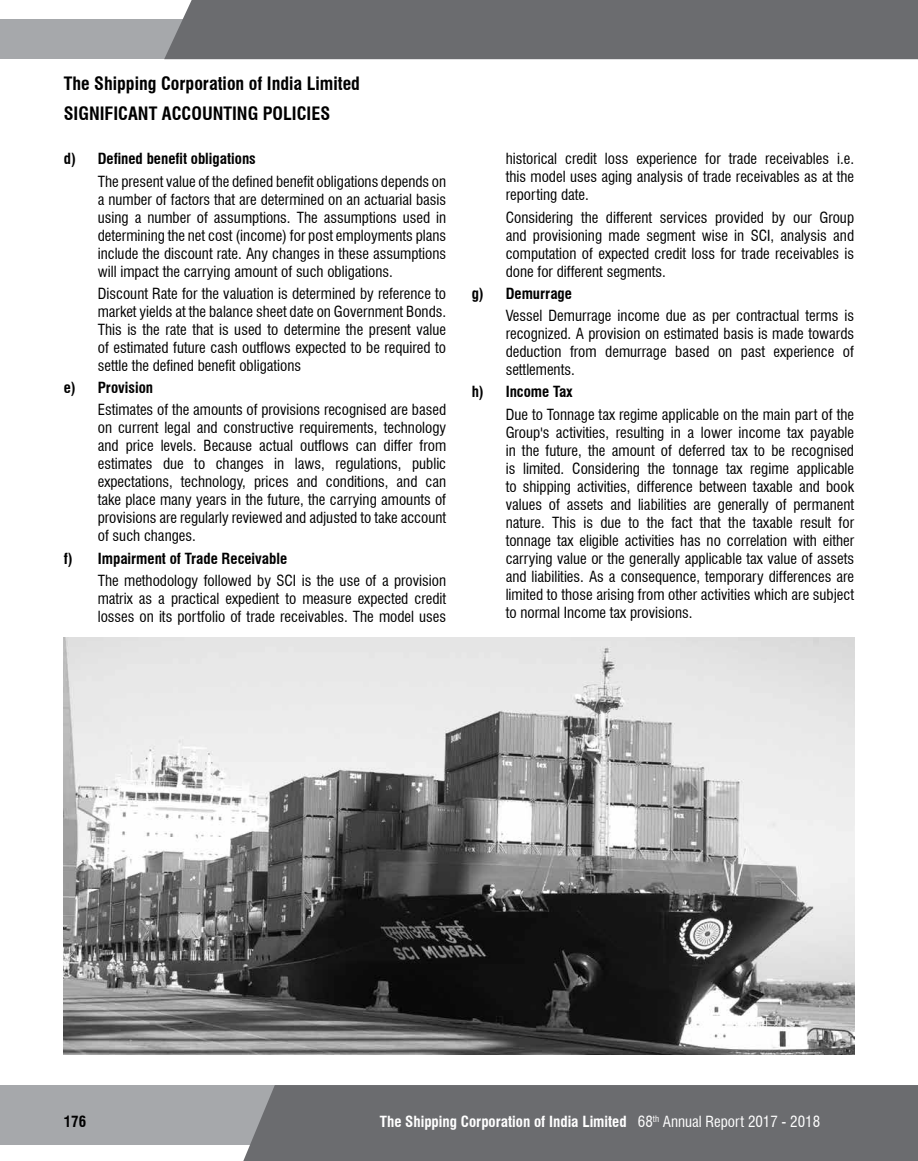
<style>
.page{position:relative;width:918px;height:1161px;background:#fff}
.page>*{position:absolute;margin:0;border:0;box-sizing:border-box;transform-origin:0 0}
.t1{font:700 condensed 18px/29.7px "Swiss 721 BT";color:#000}
.t2{font:condensed 15px/18px "Swiss 721 BT";color:#000;text-align:justify}
.t3{font:700 condensed 15px "Swiss 721 BT";color:#000}
.t4{font:700 condensed 15px "Swiss 721 BT";color:#fff}
.s1{font-weight:400}
</style>
<div class="page">
<div style="left:0;top:1086px;width:918px;height:59px;background:#a6a8ab"></div>
<div style="left:238px;top:1085px;width:679px;height:76px;background:#6b6c6f"></div>
<svg style="left:917px;top:1085px;width:1px;height:76px"></svg>
<div style="left:0;top:19px;width:918px;height:40px;background:#a6a8ab"></div>
<div style="left:164px;top:0;width:754px;height:59px;background:#6b6c6f"></div>
<img style="left:64px;top:637px;width:790px;height:418px">
<p class="t1" style="left:64px;top:69px;width:298px">The Shipping Corporation of India Limited<br>SIGNIFICANT ACCOUNTING POLICIES</p>
<p class="t3" style="left:64px;top:150px;width:194px">d) Defined benefit obligations</p>
<p class="t2" style="left:98px;top:172px;width:350px">The present value of the defined benefit obligations depends on a number of factors that are determined on an actuarial basis using a number of assumptions. The assumptions used in determining the net cost (income) for post employments plans include the discount rate. Any changes in these assumptions will impact the carrying amount of such obligations.</p>
<p class="t2" style="left:98px;top:285px;width:350px">Discount Rate for the valuation is determined by reference to market yields at the balance sheet date on Government Bonds.<br>This is the rate that is used to determine the present value of estimated future cash outflows expected to be required to settle the defined benefit obligations</p>
<p class="t3" style="left:64px;top:379px;width:91px">e) Provision</p>
<p class="t2" style="left:98px;top:401px;width:350px">Estimates of the amounts of provisions recognised are based on current legal and constructive requirements, technology and price levels. Because actual outflows can differ from estimates due to changes in laws, regulations, public expectations, technology, prices and conditions, and can take place many years in the future, the carrying amounts of provisions are regularly reviewed and adjusted to take account of such changes.</p>
<p class="t3" style="left:64px;top:549px;width:225px">f) Impairment of Trade Receivable</p>
<p class="t2" style="left:98px;top:571px;width:350px">The methodology followed by SCI is the use of a provision matrix as a practical expedient to measure expected credit losses on its portfolio of trade receivables. The model uses</p>
<p class="t2" style="left:506px;top:150px;width:350px">historical credit loss experience for trade receivables i.e. this model uses aging analysis of trade receivables as at the reporting date.</p>
<p class="t2" style="left:506px;top:208px;width:350px">Considering the different services provided by our Group and provisioning made segment wise in SCI, analysis and computation of expected credit loss for trade receivables is done for different segments.</p>
<p class="t3" style="left:472px;top:284px;width:102px">g) Demurrage</p>
<p class="t2" style="left:506px;top:307px;width:350px">Vessel Demurrage income due as per contractual terms is recognized. A provision on estimated basis is made towards deduction from demurrage based on past experience of settlements.</p>
<p class="t3" style="left:472px;top:383px;width:103px">h) Income Tax</p>
<p class="t2" style="left:506px;top:405px;width:350px">Due to Tonnage tax regime applicable on the main part of the Group's activities, resulting in a lower income tax payable in the future, the amount of deferred tax to be recognised is limited. Considering the tonnage tax regime applicable to shipping activities, difference between taxable and book values of assets and liabilities are generally of permanent nature. This is due to the fact that the taxable result for tonnage tax eligible activities has no correlation with either carrying value or the generally applicable tax value of assets and liabilities. As a consequence, temporary differences are limited to those arising from other activities which are subject to normal Income tax provisions.</p>
<p class="t3" style="left:64px;top:1113px;width:24px">176</p>
<p class="t4" style="left:380px;top:1113px;width:442px">The Shipping Corporation of India Limited <span class="s1">68</span><sup>th</sup> <span class="s1">Annual Report 2017 - 2018</span></p>
</div>
